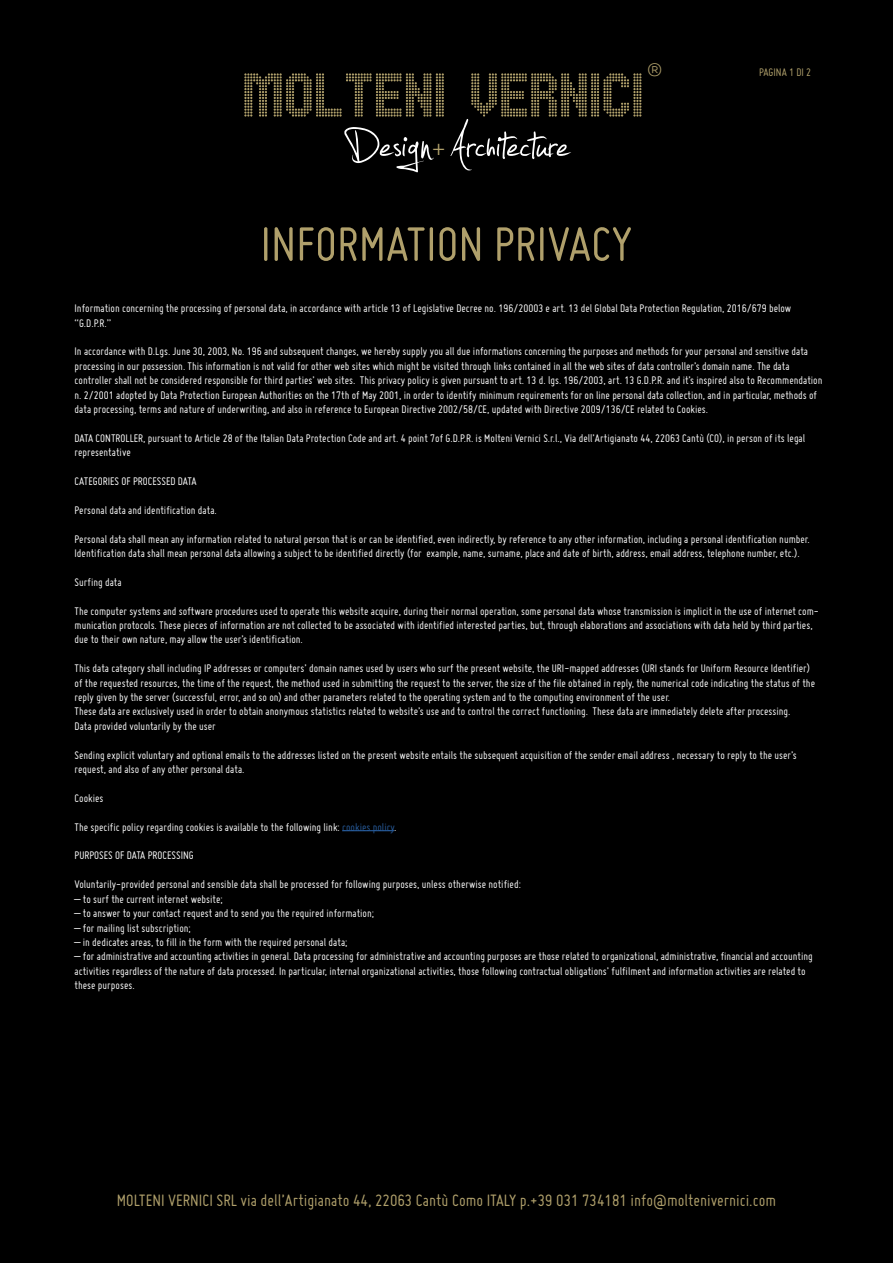
<style>
.page{position:relative;width:893px;height:1263px;background:#000}
.page>*{position:absolute;margin:0;border:0;box-sizing:border-box;transform-origin:0 0}
.t1{font:90px "Jellyka Estrya's Handwriting";color:#fff}
.t2{font:72px "UNDA Circle";color:#b0a06b}
.t3{font:52.5px "Miso";color:#b0a06b}
.t4{font:21px "Myriad Pro";color:#b0a06b}
.t5{font:18px "Miso";color:#b0a06b}
.t6{font:300 18px "Nexa";color:#b0a06b}
.t7{font:12px/14.4px "Miso";color:#fff}
.t8{font:12px "Miso";color:#b0a06b}
.s1{color:#275b9b}
</style>
<div class="page">
<hr style="left:342px;top:830px;width:52px;height:1px;background:#275b9b">
<h3 class="t6" style="left:647px;top:59px;width:18px">®</h3>
<h2 class="t2" style="left:242px;top:61px;width:403px">MOLTENI VERNICI</h2>
<h1 class="t1" style="left:347px;top:107px;width:224px">Design Architecture</h1>
<h3 class="t4" style="left:433px;top:135px;width:14px">+</h3>
<h3 class="t3" style="left:260px;top:215px;width:373px">INFORMATION PRIVACY</h3>
<p class="t8" style="left:759px;top:66px;width:54px">PAGINA 1 DI 2</p>
<p class="t7" style="left:75px;top:301px;width:718px">Information concerning the processing of personal data, in accordance with article 13 of Legislative Decree no. 196/20003 e art. 13 del Global Data Protection Regulation, 2016/679 below “G.D.P.R.”</p>
<p class="t7" style="left:75px;top:344px;width:749px">In accordance with D.Lgs. June 30, 2003, No. 196 and subsequent changes, we hereby supply you all due informations concerning the purposes and methods for your personal and sensitive data processing in our possession. This information is not valid for other web sites which might be visited through links contained in all the web sites of data controller’s domain name. The data controller shall not be considered responsible for third parties’ web sites. This privacy policy is given pursuant to art. 13 d. lgs. 196/2003, art. 13 G.D.P.R. and it’s inspired also to Recommendation n. 2/2001 adopted by Data Protection European Authorities on the 17th of May 2001, in order to identify minimum requirements for on line personal data collection, and in particular, methods of data processing, terms and nature of underwriting, and also in reference to European Directive 2002/58/CE, updated with Directive 2009/136/CE related to Cookies.</p>
<p class="t7" style="left:75px;top:431px;width:732px">DATA CONTROLLER, pursuant to Article 28 of the Italian Data Protection Code and art. 4 point 7of G.D.P.R. is Molteni Vernici S.r.l., Via dell’Artigianato 44, 22063 Cantù (CO), in person of its legal representative</p>
<p class="t7" style="left:75px;top:474px;width:124px">CATEGORIES OF PROCESSED DATA</p>
<p class="t7" style="left:75px;top:503px;width:144px">Personal data and identification data.</p>
<p class="t7" style="left:75px;top:531px;width:737px">Personal data shall mean any information related to natural person that is or can be identified, even indirectly, by reference to any other information, including a personal identification number.<br>Identification data shall mean personal data allowing a subject to be identified directly (for example, name, surname, place and date of birth, address, email address, telephone number, etc.).</p>
<p class="t7" style="left:75px;top:575px;width:49px">Surfing data</p>
<p class="t7" style="left:75px;top:603px;width:746px">The computer systems and software procedures used to operate this website acquire, during their normal operation, some personal data whose transmission is implicit in the use of internet com&shy;munication protocols. These pieces of information are not collected to be associated with identified interested parties, but, through elaborations and associations with data held by third parties, due to their own nature, may allow the user’s identification.</p>
<p class="t7" style="left:75px;top:661px;width:742px">This data category shall including IP addresses or computers’ domain names used by users who surf the present website, the URI-mapped addresses (URI stands for Uniform Resource Identifier) of the requested resources, the time of the request, the method used in submitting the request to the server, the size of the file obtained in reply, the numerical code indicating the status of the reply given by the server (successful, error, and so on) and other parameters related to the operating system and to the computing environment of the user.<br>These data are exclusively used in order to obtain anonymous statistics related to website’s use and to control the correct functioning. These data are immediately delete after processing.<br>Data provided voluntarily by the user</p>
<p class="t7" style="left:75px;top:747px;width:723px">Sending explicit voluntary and optional emails to the addresses listed on the present website entails the subsequent acquisition of the sender email address , necessary to reply to the user’s request, and also of any other personal data.</p>
<p class="t7" style="left:75px;top:791px;width:30px">Cookies</p>
<p class="t7" style="left:75px;top:819px;width:323px">The specific policy regarding cookies is available to the following link: <span class="s1">cookies policy</span>.</p>
<p class="t7" style="left:75px;top:848px;width:121px">PURPOSES OF DATA PROCESSING</p>
<p class="t7" style="left:75px;top:877px;width:448px">Voluntarily-provided personal and sensible data shall be processed for following purposes, unless otherwise notified:</p>
<p class="t7" style="left:75px;top:891px;width:150px">– to surf the current internet website;</p>
<p class="t7" style="left:75px;top:906px;width:301px">– to answer to your contact request and to send you the required information;</p>
<p class="t7" style="left:75px;top:920px;width:118px">– for mailing list subscription;</p>
<p class="t7" style="left:75px;top:935px;width:274px">– in dedicates areas, to fill in the form with the required personal data;</p>
<p class="t7" style="left:75px;top:949px;width:740px">– for administrative and accounting activities in general. Data processing for administrative and accounting purposes are those related to organizational, administrative, financial and accounting activities regardless of the nature of data processed. In particular, internal organizational activities, those following contractual obligations’ fulfilment and information activities are related to these purposes.</p>
<h3 class="t5" style="left:117px;top:1190px;width:661px">MOLTENI VERNICI SRL via dell’Artigianato 44, 22063 Cantù Como ITALY p.+39 031 734181 info@moltenivernici.com</h3>
</div>
